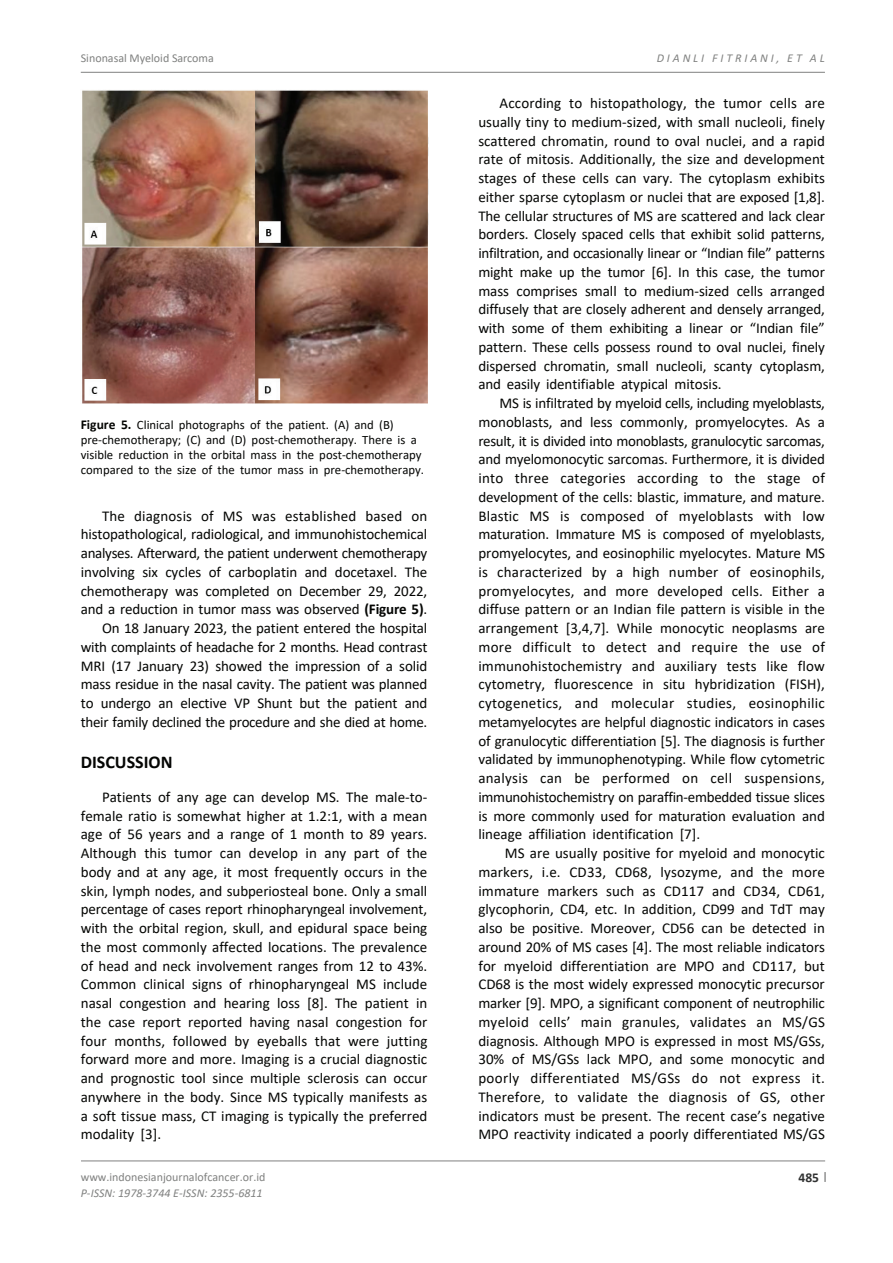
<style>
.page{position:relative;width:893px;height:1263px;background:#fff}
.page>*{position:absolute;margin:0;border:0;box-sizing:border-box;transform-origin:0 0}
.t1{font:700 18px "Calibri";color:#040503}
.t2{font:15px/18.8px "Calibri";letter-spacing:-.01em;color:#040503;text-align:justify}
.t3{font:700 13.5px "Calibri";color:#313232}
.t4{font:12.75px/15px "Calibri";color:#040503}
.t5{font:12px "Calibri";color:#808180}
.t6{font:italic 12px "Calibri";color:#808180}
.t7{font:italic 12px "Calibri";letter-spacing:.24em;color:#808180}
.s1{font-weight:700;font-size:13.5px}
.s2{font-weight:700}
.s3{font-weight:300;font-size:11.4px}
</style>
<div class="page">
<hr style="left:81px;top:72px;width:744px;height:1px;background:#808180">
<hr style="left:81px;top:1161px;width:744px;height:1px;background:#808180">
<img style="left:82px;top:90px;width:346px;height:314px">
<p class="t5" style="left:81px;top:50px;width:135px">Sinonasal Myeloid Sarcoma</p>
<p class="t7" style="left:657px;top:50px;width:169px">DIANLI FITRIANI, ET AL</p>
<p class="t4" style="left:81px;top:417px;width:345px"><span class="s1">Figure 5.</span> Clinical photographs of the patient. (A) and (B) pre-chemotherapy; (C) and (D) post-chemotherapy. There is a visible reduction in the orbital mass in the post-chemotherapy compared to the size of the tumor mass in pre-chemotherapy.</p>
<p class="t2" style="left:81px;top:506px;width:348px;text-align:right">The diagnosis of MS was established based on histopathological, radiological, and immunohistochemical analyses. Afterward, the patient underwent chemotherapy involving six cycles of carboplatin and docetaxel. The chemotherapy was completed on December 29, 2022, and a reduction in tumor mass was observed <span class="s2">(Figure 5)</span>.<br>On 18 January 2023, the patient entered the hospital with complaints of headache for 2 months. Head contrast MRI (17 January 23) showed the impression of a solid mass residue in the nasal cavity. The patient was planned to undergo an elective VP Shunt but the patient and their family declined the procedure and she died at home.</p>
<p class="t1" style="left:81px;top:749px;width:93px">DISCUSSION</p>
<p class="t2" style="left:81px;top:787px;width:348px;text-indent:21px">Patients of any age can develop MS. The male-to&shy;female ratio is somewhat higher at 1.2:1, with a mean age of 56 years and a range of 1 month to 89 years.<br>Although this tumor can develop in any part of the body and at any age, it most frequently occurs in the skin, lymph nodes, and subperiosteal bone. Only a small percentage of cases report rhinopharyngeal involvement, with the orbital region, skull, and epidural space being the most commonly affected locations. The prevalence of head and neck involvement ranges from 12 to 43%.<br>Common clinical signs of rhinopharyngeal MS include nasal congestion and hearing loss [8]. The patient in the case report reported having nasal congestion for four months, followed by eyeballs that were jutting forward more and more. Imaging is a crucial diagnostic and prognostic tool since multiple sclerosis can occur anywhere in the body. Since MS typically manifests as a soft tissue mass, CT imaging is typically the preferred modality [3].</p>
<p class="t5" style="left:81px;top:1168px;width:186px">www.indonesianjournalofcancer.or.id</p>
<p class="t6" style="left:81px;top:1185px;width:183px">P-ISSN: 1978-3744 E-ISSN: 2355-6811</p>
<p class="t2" style="left:478px;top:93px;width:348px;text-indent:21px">According to histopathology, the tumor cells are usually tiny to medium-sized, with small nucleoli, finely scattered chromatin, round to oval nuclei, and a rapid rate of mitosis. Additionally, the size and development stages of these cells can vary. The cytoplasm exhibits either sparse cytoplasm or nuclei that are exposed [1,8].<br>The cellular structures of MS are scattered and lack clear borders. Closely spaced cells that exhibit solid patterns, infiltration, and occasionally linear or “Indian file” patterns might make up the tumor [6]. In this case, the tumor mass comprises small to medium-sized cells arranged diffusely that are closely adherent and densely arranged, with some of them exhibiting a linear or “Indian file” pattern. These cells possess round to oval nuclei, finely dispersed chromatin, small nucleoli, scanty cytoplasm, and easily identifiable atypical mitosis.</p>
<p class="t2" style="left:478px;top:393px;width:348px;text-indent:21px">MS is infiltrated by myeloid cells, including myeloblasts, monoblasts, and less commonly, promyelocytes. As a result, it is divided into monoblasts, granulocytic sarcomas, and myelomonocytic sarcomas. Furthermore, it is divided into three categories according to the stage of development of the cells: blastic, immature, and mature.<br>Blastic MS is composed of myeloblasts with low maturation. Immature MS is composed of myeloblasts, promyelocytes, and eosinophilic myelocytes. Mature MS is characterized by a high number of eosinophils, promyelocytes, and more developed cells. Either a diffuse pattern or an Indian file pattern is visible in the arrangement [3,4,7]. While monocytic neoplasms are more difficult to detect and require the use of immunohistochemistry and auxiliary tests like flow cytometry, fluorescence in situ hybridization (FISH), cytogenetics, and molecular studies, eosinophilic metamyelocytes are helpful diagnostic indicators in cases of granulocytic differentiation [5]. The diagnosis is further validated by immunophenotyping. While flow cytometric analysis can be performed on cell suspensions, immunohistochemistry on paraffin-embedded tissue slices is more commonly used for maturation evaluation and lineage affiliation identification [7].</p>
<p class="t2" style="left:478px;top:843px;width:348px;text-indent:27px">MS are usually positive for myeloid and monocytic markers, i.e. CD33, CD68, lysozyme, and the more immature markers such as CD117 and CD34, CD61, glycophorin, CD4, etc. In addition, CD99 and TdT may also be positive. Moreover, CD56 can be detected in around 20% of MS cases [4]. The most reliable indicators for myeloid differentiation are MPO and CD117, but CD68 is the most widely expressed monocytic precursor marker [9]. MPO, a significant component of neutrophilic myeloid cells’ main granules, validates an MS/GS diagnosis. Although MPO is expressed in most MS/GSs, 30% of MS/GSs lack MPO, and some monocytic and poorly differentiated MS/GSs do not express it.<br>Therefore, to validate the diagnosis of GS, other indicators must be present. The recent case’s negative MPO reactivity indicated a poorly differentiated MS/GS</p>
<p class="t3" style="left:798px;top:1168px;width:31px">485 <span class="s3">|</span></p>
</div>
